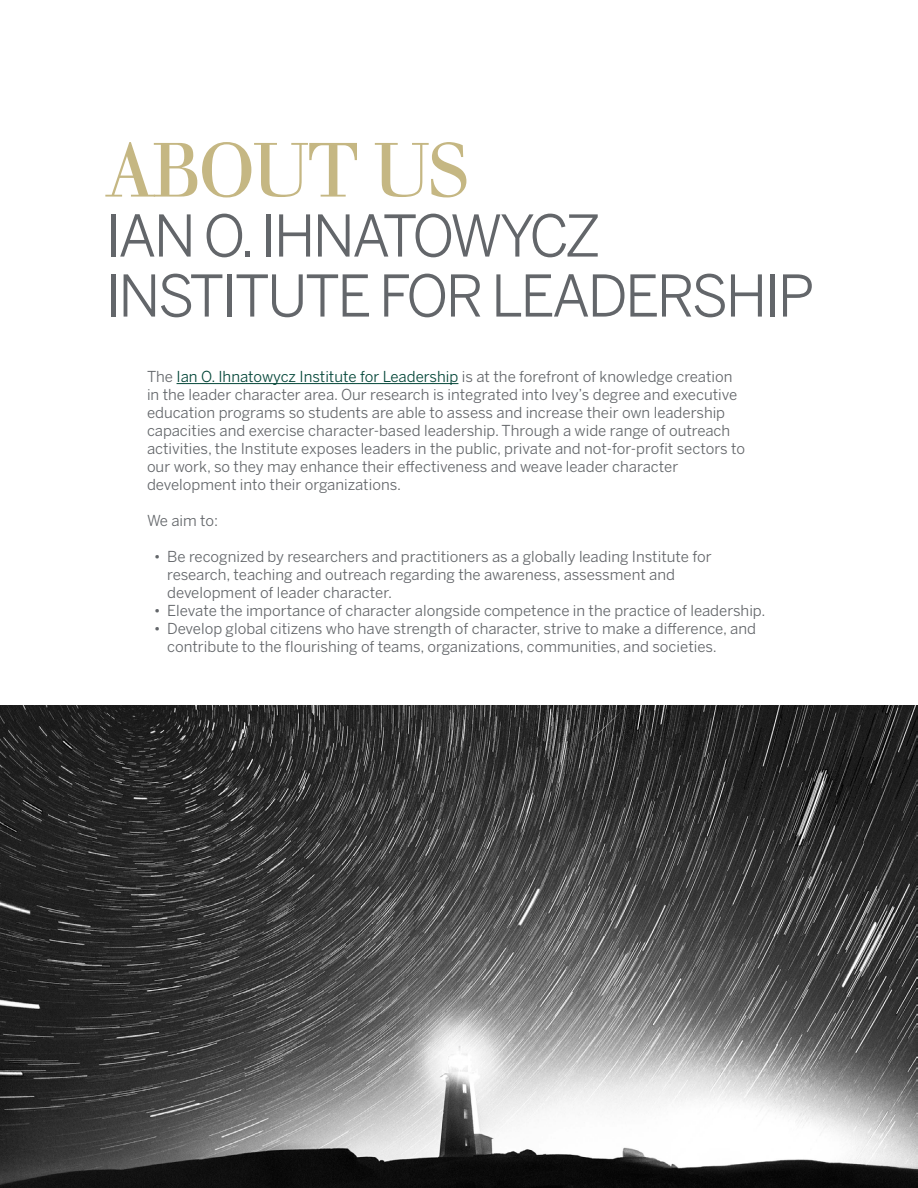
<style>
.page{position:relative;width:918px;height:1188px;background:#fff}
.page>*{position:absolute;margin:0;border:0;box-sizing:border-box;transform-origin:0 0}
.t1{font:75px "Walbaum Com";letter-spacing:-.05em;color:#c5b783}
.t2{font:57px/60px "Benton Sans";letter-spacing:-.05em;color:#63666a}
.t3{font:15px/18px "Benton Sans";color:#63666a}
.s1{color:#034638}
</style>
<div class="page">
<img style="left:0;top:705px;width:918px;height:483px">
<hr style="left:177px;top:383px;width:281px;height:1px;background:#034638">
<p class="t1" style="left:105px;top:125px;width:366px">ABOUT US</p>
<p class="t2" style="left:105px;top:205px;width:711px">IAN O. IHNATOWYCZ<br>INSTITUTE FOR LEADERSHIP</p>
<p class="t3" style="left:147px;top:367px;width:600px">The <span class="s1">Ian O. Ihnatowycz Institute for Leadership</span> is at the forefront of knowledge creation in the leader character area. Our research is integrated into Ivey’s degree and executive education programs so students are able to assess and increase their own leadership capacities and exercise character-based leadership. Through a wide range of outreach activities, the Institute exposes leaders in the public, private and not-for-profit sectors to our work, so they may enhance their effectiveness and weave leader character development into their organizations.</p>
<p class="t3" style="left:147px;top:511px;width:73px">We aim to:</p>
<p class="t3" style="left:167px;top:547px;width:546px;text-indent:-14px">• Be recognized by researchers and practitioners as a globally leading Institute for research, teaching and outreach regarding the awareness, assessment and development of leader character.</p>
<p class="t3" style="left:154px;top:601px;width:613px">• Elevate the importance of character alongside competence in the practice of leadership.</p>
<p class="t3" style="left:167px;top:619px;width:590px;text-indent:-14px">• Develop global citizens who have strength of character, strive to make a difference, and contribute to the flourishing of teams, organizations, communities, and societies.</p>
</div>
